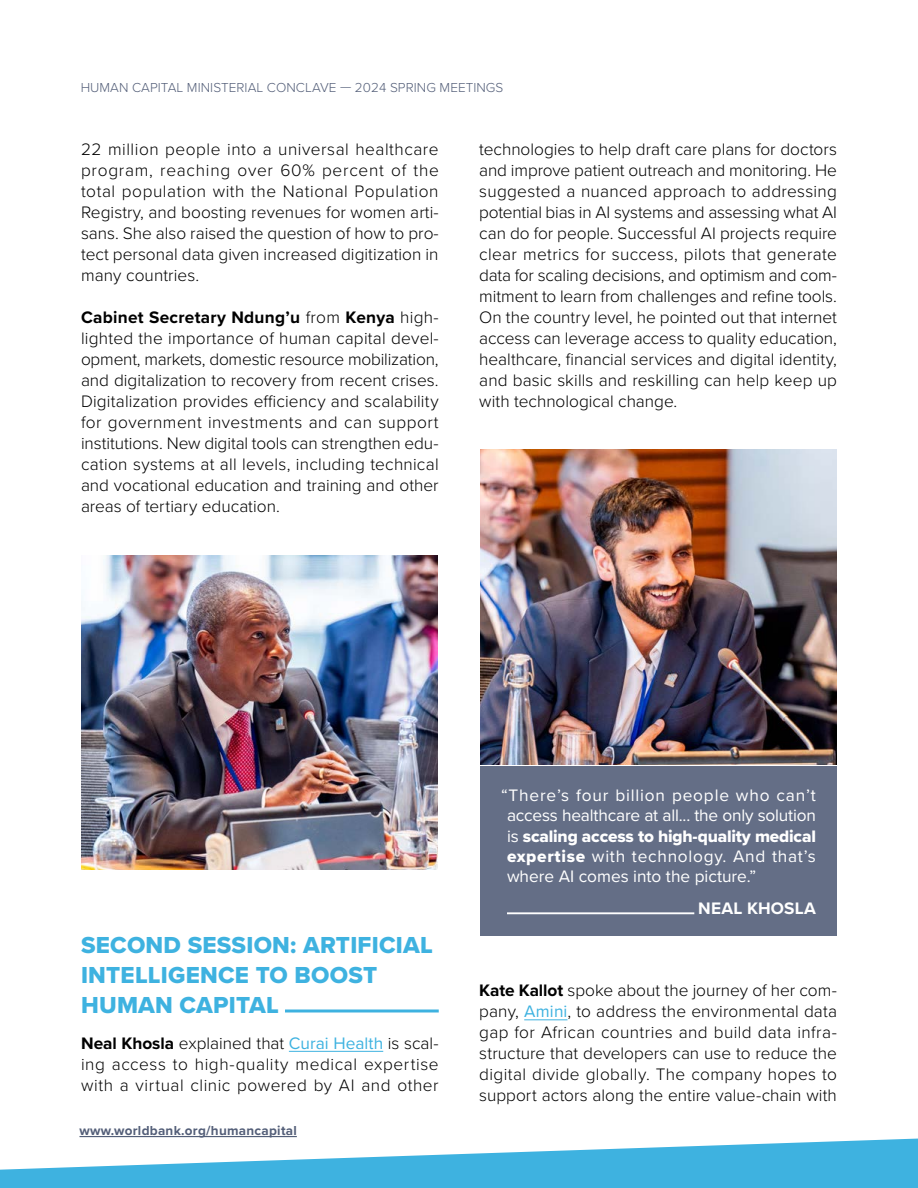
<style>
.page{position:relative;width:918px;height:1188px;background:#fff}
.page>*{position:absolute;margin:0;border:0;box-sizing:border-box;transform-origin:0 0}
.t1{font:24px/30px "Proxima Nova Extrabld";letter-spacing:.01em;color:#3eb2e0}
.t2{font:300 17.25px/21px "Proxima Nova";color:#000;text-align:justify}
.t3{font:17.25px/20.2px "Proxima Nova";color:#fff;text-align:center}
.t4{font:17.25px "Proxima Nova Extrabld";letter-spacing:-.01em;color:#fff}
.t5{font:700 17.25px "Proxima Nova";letter-spacing:.01em;color:#fff}
.t6{font:300 13.5px "Proxima Nova";letter-spacing:.005em;color:#535e78}
.t7{font:700 13.5px "Proxima Nova";letter-spacing:.02em;color:#535e78}
.s1{font-weight:700}
.s2{font-weight:400;color:#3eb2e0}
.s3{font-family:"Proxima Nova"}
.s4{font-family:"Proxima Nova Extrabld"}
</style>
<div class="page">
<hr style="left:524px;top:1019px;width:44px;height:1px;background:#3eb2e0">
<hr style="left:289px;top:1051px;width:94px;height:1px;background:#3eb2e0">
<hr style="left:80px;top:1136px;width:217px;height:1px;background:#535e78">
<svg style="left:0;top:1139px;width:918px;height:49px;fill:#3eb2e0"></svg>
<img style="left:81px;top:555px;width:357px;height:315px">
<img style="left:480px;top:449px;width:357px;height:315px">
<div style="left:480px;top:766px;width:357px;height:170px;background:#646e86"></div>
<hr style="left:507px;top:912px;width:187px;height:2px;background:#fff">
<hr style="left:285px;top:1010px;width:154px;height:2px;background:#3eb2e0">
<p class="t6" style="left:81px;top:77px;width:424px">HUMAN CAPITAL MINISTERIAL CONCLAVE — 2024 SPRING MEETINGS</p>
<p class="t2" style="left:81px;top:137px;width:359px">22 million people into a universal healthcare program, reaching over 60% percent of the total population with the National Population Registry, and boosting revenues for women arti&shy;sans. She also raised the question of how to pro&shy;tect personal data given increased digitization in many countries.</p>
<p class="t2" style="left:81px;top:305px;width:359px"><span class="s1">Cabinet Secretary Ndung’u</span> from <span class="s1">Kenya</span> high&shy;lighted the importance of human capital devel&shy;opment, markets, domestic resource mobilization, and digitalization to recovery from recent crises.<br>Digitalization provides efficiency and scalability for government investments and can support institutions. New digital tools can strengthen edu&shy;cation systems at all levels, including technical and vocational education and training and other areas of tertiary education.</p>
<p class="t2" style="left:479px;top:137px;width:359px">technologies to help draft care plans for doctors and improve patient outreach and monitoring. He suggested a nuanced approach to addressing potential bias in AI systems and assessing what AI can do for people. Successful AI projects require clear metrics for success, pilots that generate data for scaling decisions, and optimism and com&shy;mitment to learn from challenges and refine tools.<br>On the country level, he pointed out that internet access can leverage access to quality education, healthcare, financial services and digital identity, and basic skills and reskilling can help keep up with technological change.</p>
<h1 class="t1" style="left:81px;top:929px;width:353px">SECOND SESSION: ARTIFICIAL<br>INTELLIGENCE TO BOOST<br>HUMAN CAPITAL</h1>
<p class="t2" style="left:81px;top:1031px;width:359px"><span class="s1">Neal Khosla</span> explained that <span class="s2">Curai Health</span> is scal&shy;ing access to high-quality medical expertise with a virtual clinic powered by AI and other</p>
<p class="t7" style="left:80px;top:1120px;width:219px">www.worldbank.org/humancapital</p>
<p class="t3" style="left:501px;top:784px;width:316px">“There’s four billion people who can’t access healthcare at all... the only solution</p>
<p class="t4" style="left:507px;top:823px;width:311px"><span class="s3">is</span> scaling access to high-quality medical</p>
<p class="t3" style="left:507px;top:845px;width:310px;text-align:left"><span class="s4">expertise</span> with technology. And that’s where AI comes into the picture.”</p>
<p class="t5" style="left:698px;top:896px;width:119px">NEAL KHOSLA</p>
<p class="t2" style="left:479px;top:979px;width:359px"><span class="s1">Kate Kallot</span> spoke about the journey of her com&shy;pany, <span class="s2">Amini</span>, to address the environmental data gap for African countries and build data infra&shy;structure that developers can use to reduce the digital divide globally. The company hopes to support actors along the entire value-chain with</p>
</div>
